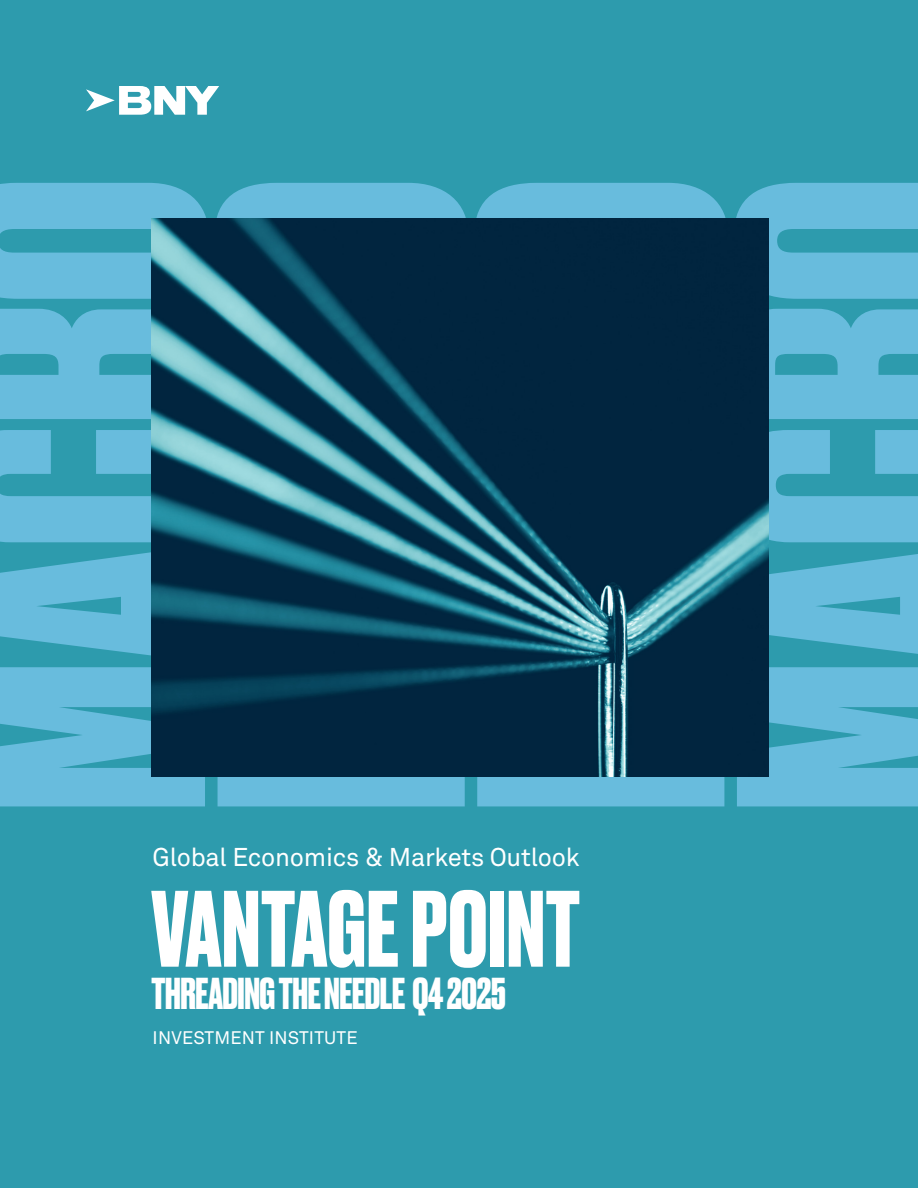
<style>
.page{position:relative;width:918px;height:1188px;background:#2d9bad}
.page>*{position:absolute;margin:0;border:0;box-sizing:border-box;transform-origin:0 0}
.t1{font:700 102px "Druk";letter-spacing:.01em;color:#fff}
.t2{font:700 42px "Druk";letter-spacing:-.01em;color:#fff}
.t3{font:25.5px "Akkurat Pro";letter-spacing:-.01em;color:#fff}
.t4{font:18px "Akkurat Pro";letter-spacing:.01em;color:#fff}
</style>
<div class="page">
<svg style="left:0;top:430px;width:205px;height:376px"></svg>
<svg style="left:0;top:306px;width:152px;height:113px"></svg>
<svg style="left:0;top:183px;width:206px;height:116px"></svg>
<svg style="left:216px;top:183px;width:250px;height:35px;background:#61b8d7"></svg>
<div style="left:217px;top:777px;width:508px;height:29px;background:#68bcdd"></div>
<svg style="left:476px;top:183px;width:250px;height:35px;background:#61b8d7"></svg>
<svg style="left:737px;top:667px;width:181px;height:139px;background:#62b8d8"></svg>
<svg style="left:769px;top:554px;width:149px;height:100px"></svg>
<svg style="left:769px;top:430px;width:149px;height:112px"></svg>
<svg style="left:769px;top:308px;width:149px;height:111px"></svg>
<svg style="left:736px;top:183px;width:182px;height:116px"></svg>
<svg style="left:86px;top:86px;width:133px;height:29px"></svg>
<img style="left:152px;top:218px;width:617px;height:559px">
<p class="t3" style="left:153px;top:843px;width:429px">Global Economics &amp; Markets Outlook</p>
<p class="t1" style="left:152px;top:859px;width:430px">VANTAGE POINT</p>
<p class="t2" style="left:152px;top:964px;width:356px">THREADING THE NEEDLE Q4 2025</p>
<p class="t4" style="left:153px;top:1027px;width:207px">INVESTMENT INSTITUTE</p>
</div>
